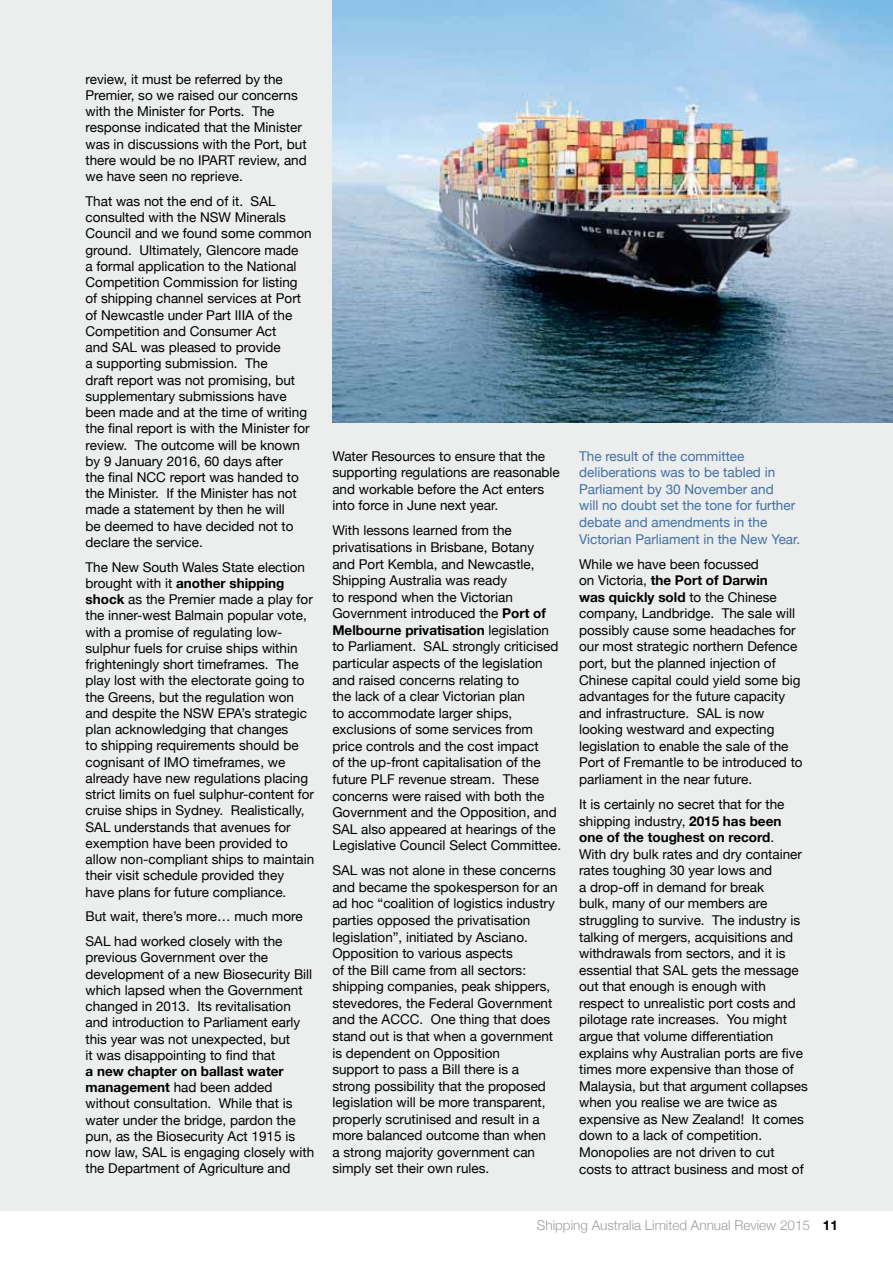
<style>
.page{position:relative;width:893px;height:1263px;background:#fff}
.page>*{position:absolute;margin:0;border:0;box-sizing:border-box;transform-origin:0 0}
.t1{font:13.5px/16.5px "Helvetica Neue";color:#000}
.t2{font:13.5px/16.5px "Helvetica Neue";color:#4172a6}
.t3{font:300 13.5px "Helvetica Neue";color:#9c9e9f}
.s1{font-weight:700}
.s2{font-weight:700;color:#000}
</style>
<div class="page">
<div style="left:0;top:0;width:893px;height:1210px;background:#eceded"></div>
<img style="left:332px;top:0;width:561px;height:422px">
<p class="t1" style="left:86px;top:70px;width:223px">review, it must be referred by the Premier, so we raised our concerns with the Minister for Ports. The response indicated that the Minister was in discussions with the Port, but there would be no IPART review, and we have seen no reprieve.</p>
<p class="t1" style="left:86px;top:192px;width:228px">That was not the end of it. SAL consulted with the NSW Minerals<br>Council and we found some common ground. Ultimately, Glencore made<br>a formal application to the National<br>Competition Commission for listing of shipping channel services at Port of Newcastle under Part IIIA of the<br>Competition and Consumer Act<br>and SAL was pleased to provide<br>a supporting submission. The<br>draft report was not promising, but supplementary submissions have been made and at the time of writing the final report is with the Minister for review. The outcome will be known by 9 January 2016, 60 days after<br>the final NCC report was handed to the Minister. If the Minister has not made a statement by then he will<br>be deemed to have decided not to declare the service.</p>
<p class="t1" style="left:86px;top:558px;width:230px">The New South Wales State election brought with it <span class="s1">another shipping shock</span> as the Premier made a play for the inner-west Balmain popular vote, with a promise of regulating low&shy;sulphur fuels for cruise ships within frighteningly short timeframes. The play lost with the electorate going to the Greens, but the regulation won and despite the NSW EPA’s strategic plan acknowledging that changes<br>to shipping requirements should be cognisant of IMO timeframes, we already have new regulations placing strict limits on fuel sulphur-content for cruise ships in Sydney. Realistically, SAL understands that avenues for exemption have been provided to allow non-compliant ships to maintain their visit schedule provided they have plans for future compliance.</p>
<p class="t1" style="left:86px;top:903px;width:219px;line-height:24.8px">But wait, there’s more… much more<br>SAL had worked closely with the</p>
<p class="t1" style="left:86px;top:948px;width:228px">previous Government over the development of a new Biosecurity Bill which lapsed when the Government changed in 2013. Its revitalisation and introduction to Parliament early this year was not unexpected, but<br>it was disappointing to find that</p>
<p class="t1" style="left:86px;top:1062px;width:230px"><span class="s1">a new chapter on ballast water management</span> had been added without consultation. While that is water under the bridge, pardon the pun, as the Biosecurity Act 1915 is now law, SAL is engaging closely with the Department of Agriculture and</p>
<p class="t1" style="left:332px;top:447px;width:229px">Water Resources to ensure that the supporting regulations are reasonable and workable before the Act enters into force in June next year.</p>
<p class="t1" style="left:332px;top:521px;width:230px">With lessons learned from the privatisations in Brisbane, Botany<br>and Port Kembla, and Newcastle, Shipping Australia was ready<br>to respond when the Victorian Government introduced the <span class="s1">Port of Melbourne privatisation</span> legislation to Parliament. SAL strongly criticised particular aspects of the legislation and raised concerns relating to<br>the lack of a clear Victorian plan<br>to accommodate larger ships, exclusions of some services from price controls and the cost impact<br>of the up-front capitalisation of the future PLF revenue stream. These concerns were raised with both the Government and the Opposition, and SAL also appeared at hearings of the Legislative Council Select Committee.</p>
<p class="t1" style="left:332px;top:861px;width:227px">SAL was not alone in these concerns and became the spokesperson for an ad hoc “coalition of logistics industry parties opposed the privatisation legislation”, initiated by Asciano.<br>Opposition to various aspects<br>of the Bill came from all sectors: shipping companies, peak shippers, stevedores, the Federal Government and the ACCC. One thing that does stand out is that when a government is dependent on Opposition<br>support to pass a Bill there is a strong possibility that the proposed legislation will be more transparent, properly scrutinised and result in a more balanced outcome than when<br>a strong majority government can simply set their own rules.</p>
<p class="t2" style="left:579px;top:447px;width:223px">The result of the committee deliberations was to be tabled in<br>Parliament by 30 November and<br>will no doubt set the tone for further debate and amendments in the<br>Victorian Parliament in the New Year.</p>
<p class="t1" style="left:579px;top:555px;width:225px">While we have been focussed<br>on Victoria, <span class="s1">the Port of Darwin<br>was quickly sold</span> to the Chinese company, Landbridge. The sale will possibly cause some headaches for our most strategic northern Defence port, but the planned injection of Chinese capital could yield some big advantages for the future capacity and infrastructure. SAL is now looking westward and expecting legislation to enable the sale of the Port of Fremantle to be introduced to parliament in the near future.</p>
<p class="t1" style="left:579px;top:795px;width:230px">It is certainly no secret that for the shipping industry, <span class="s1">2015 has been one of the toughest on record</span>.<br>With dry bulk rates and dry container rates toughing 30 year lows and<br>a drop-off in demand for break<br>bulk, many of our members are struggling to survive. The industry is talking of mergers, acquisitions and withdrawals from sectors, and it is essential that SAL gets the message out that enough is enough with respect to unrealistic port costs and pilotage rate increases. You might argue that volume differentiation explains why Australian ports are five times more expensive than those of Malaysia, but that argument collapses when you realise we are twice as expensive as New Zealand! It comes down to a lack of competition.<br>Monopolies are not driven to cut costs to attract business and most of</p>
<p class="t3" style="left:537px;top:1214px;width:302px">Shipping Australia Limited Annual Review 2015 <span class="s2">11</span></p>
</div>
